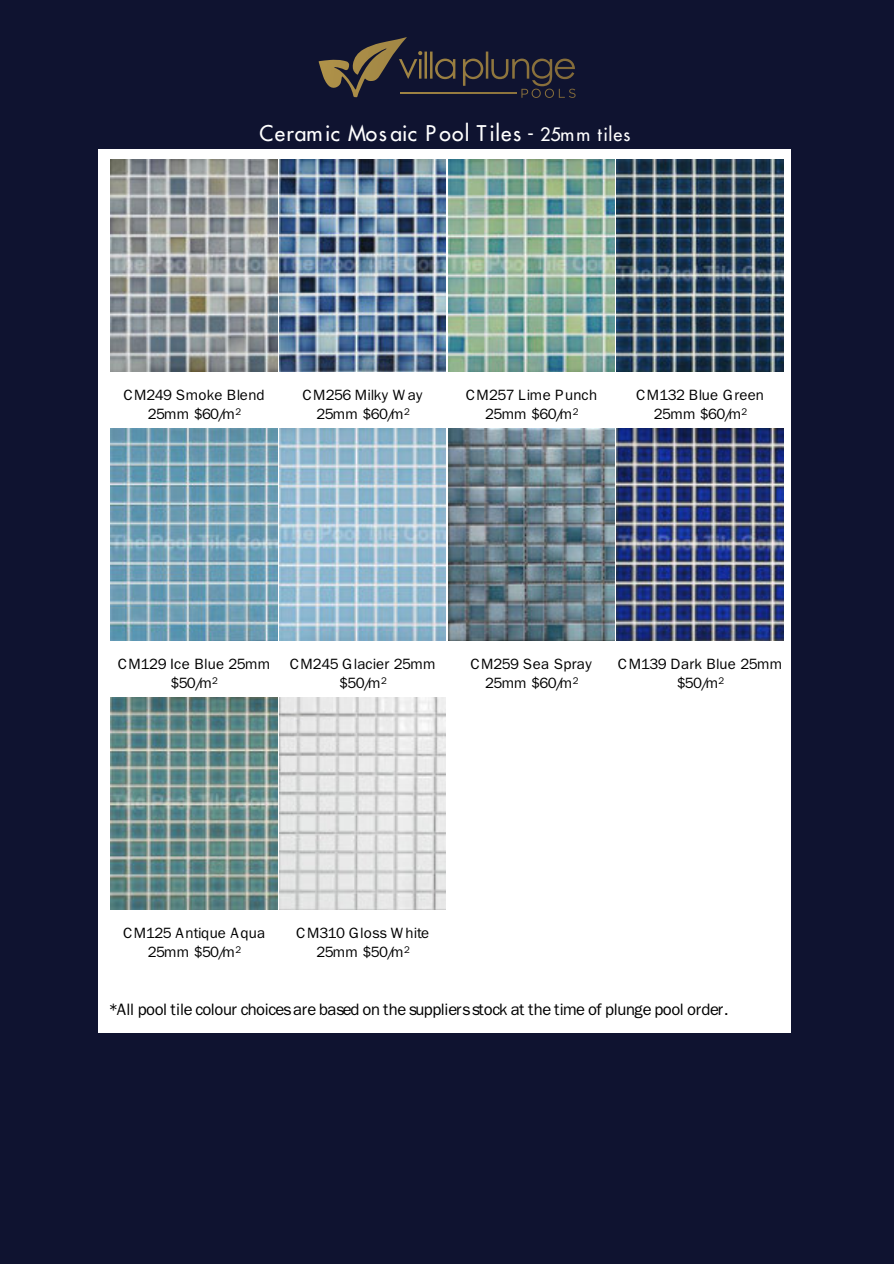
<style>
.page{position:relative;width:894px;height:1264px;background:#fff}
.page>*{position:absolute;margin:0;border:0;box-sizing:border-box;transform-origin:0 0}
.t1{font:500 21px "Futura Std";letter-spacing:.055em;color:#fff}
.t2{font:16.5px "ITC Franklin Gothic Std";letter-spacing:-.025em;color:#000}
.t3{font:15px/19.5px "ITC Franklin Gothic Std";letter-spacing:.01em;color:#000;text-align:center}
.t4{font:15px/19.5px "ITC Franklin Gothic Std";letter-spacing:-.015em;color:#000;text-align:center}
.t5{font:15px/19.6px "ITC Franklin Gothic Std";letter-spacing:-.025em;color:#000;text-align:center}
.s1{font-size:18px}
</style>
<div class="page">
<div style="left:1px;top:0;width:893px;height:1263px;background:#0f1330"></div>
<img style="left:463px;top:52px;width:112px;height:34px">
<img style="left:407px;top:51px;width:48px;height:28px">
<svg style="left:521px;top:89px;width:54px;height:9px"></svg>
<img style="left:318px;top:37px;width:89px;height:61px">
<img style="left:400px;top:93px;width:116px;height:1px">
<div style="left:98px;top:149px;width:692px;height:883px;background:#fff"></div>
<img style="left:111px;top:159px;width:166px;height:213px">
<img style="left:280px;top:159px;width:166px;height:213px">
<img style="left:448px;top:159px;width:167px;height:213px">
<img style="left:617px;top:159px;width:166px;height:213px">
<img style="left:111px;top:428px;width:166px;height:213px">
<img style="left:280px;top:428px;width:166px;height:213px">
<img style="left:448px;top:428px;width:167px;height:213px">
<img style="left:617px;top:428px;width:166px;height:213px">
<img style="left:111px;top:697px;width:166px;height:212px">
<img style="left:280px;top:697px;width:166px;height:212px">
<h1 class="t1" style="left:260px;top:124px;width:372px">Ceramic Mos aic Pool Tiles - <span class="s1">25mm tiles</span></h1>
<p class="t3" style="left:123px;top:387px;width:143px">CM249 Smoke Blend<br>25mm $60/m<sup>2</sup></p>
<p class="t5" style="left:302px;top:387px;width:121px">CM256 Milky W ay<br>25mm $60/m<sup>2</sup></p>
<p class="t3" style="left:466px;top:387px;width:133px">CM257 Lime Punch<br>25mm $60/m<sup>2</sup></p>
<p class="t3" style="left:636px;top:387px;width:129px">CM132 Blue Green<br>25mm $60/m<sup>2</sup></p>
<p class="t3" style="left:118px;top:656px;width:154px">CM129 Ice Blue 25mm $50/m<sup>2</sup></p>
<p class="t3" style="left:290px;top:656px;width:147px">CM245 Glacier 25mm $50/m<sup>2</sup></p>
<p class="t3" style="left:470px;top:656px;width:123px">CM259 Sea Spray<br>25mm $60/m<sup>2</sup></p>
<p class="t3" style="left:618px;top:656px;width:165px">CM139 Dark Blue 25mm $50/m<sup>2</sup></p>
<p class="t3" style="left:123px;top:925px;width:144px">CM125 Antique Aqua<br>25mm $50/m<sup>2</sup></p>
<p class="t4" style="left:296px;top:925px;width:135px">CM310 Gloss W hite<br>25mm $50/m<sup>2</sup></p>
<p class="t2" style="left:109px;top:1004px;width:621px">*All pool tile colour choicesare based on the suppliersstock at the time of plunge pool order.</p>
</div>
